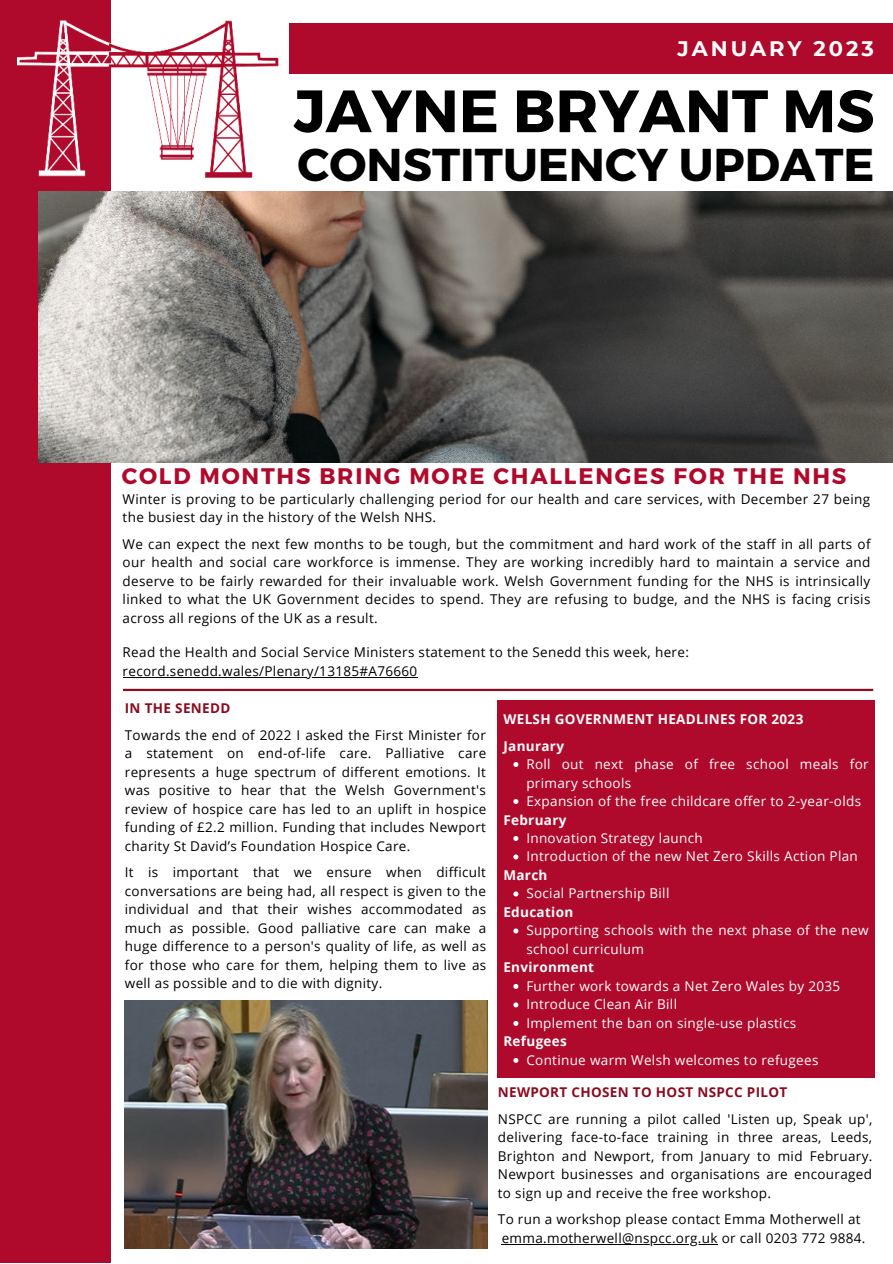
<style>
.page{position:relative;width:893px;height:1264px;background:#fff}
.page>*{position:absolute;margin:0;border:0;box-sizing:border-box;transform-origin:0 0}
.t1{font:700 59.55px "Montserrat";color:#000}
.t2{font:700 45.9px "Montserrat";color:#000}
.t3{font:700 22.5px "Montserrat";letter-spacing:.08em;color:#af0a2c}
.t4{font:700 21px "Montserrat";letter-spacing:.14em;color:#fff}
.t5{font:13.5px/18.5px "Open Sans";letter-spacing:.025em;color:#000;text-align:justify}
.t6{font:13.5px/18.5px "Open Sans";letter-spacing:.025em;color:#fff}
.t7{font:700 13.5px/26.5px "Open Sans";letter-spacing:.025em;color:#fff}
.t8{font:700 13.5px "Open Sans";letter-spacing:.025em;color:#8b0b20}
</style>
<div class="page">
<div style="left:0;top:0;width:110px;height:1262px;background:#af0a2c"></div>
<img style="left:38px;top:191px;width:854px;height:271px">
<div style="left:289px;top:23px;width:603px;height:51px;background:#af0a2c"></div>
<img style="left:16px;top:21px;width:262px;height:156px">
<hr style="left:123px;top:688px;width:750px;height:3px;background:#8b0b20">
<div style="left:498px;top:700px;width:376px;height:377px;background:#af0a2c"></div>
<img style="left:125px;top:1000px;width:362px;height:247px">
<hr style="left:123px;top:676px;width:294px;height:1px;background:#000">
<svg style="left:513px;top:762px;width:5px;height:5px"></svg>
<svg style="left:513px;top:799px;width:5px;height:5px"></svg>
<svg style="left:513px;top:836px;width:5px;height:5px"></svg>
<svg style="left:513px;top:854px;width:5px;height:5px"></svg>
<svg style="left:513px;top:891px;width:5px;height:5px"></svg>
<svg style="left:513px;top:928px;width:5px;height:5px"></svg>
<svg style="left:513px;top:984px;width:5px;height:4px"></svg>
<svg style="left:513px;top:1002px;width:5px;height:5px"></svg>
<svg style="left:513px;top:1021px;width:5px;height:4px"></svg>
<svg style="left:513px;top:1058px;width:5px;height:4px"></svg>
<hr style="left:501px;top:1243px;width:216px;height:1px;background:#000">
<h3 class="t4" style="left:677px;top:34px;width:198px">JANUARY 2023</h3>
<h1 class="t1" style="left:293px;top:74px;width:582px">JAYNE BRYANT MS</h1>
<h2 class="t2" style="left:297px;top:137px;width:578px">CONSTITUENCY UPDATE</h2>
<h3 class="t3" style="left:122px;top:462px;width:726px">COLD MONTHS BRING MORE CHALLENGES FOR THE NHS</h3>
<p class="t5" style="left:123px;top:489px;width:749px">Winter is proving to be particularly challenging period for our health and care services, with December 27 being the busiest day in the history of the Welsh NHS.</p>
<p class="t5" style="left:123px;top:534px;width:749px">We can expect the next few months to be tough, but the commitment and hard work of the staff in all parts of our health and social care workforce is immense. They are working incredibly hard to maintain a service and deserve to be fairly rewarded for their invaluable work. Welsh Government funding for the NHS is intrinsically linked to what the UK Government decides to spend. They are refusing to budge, and the NHS is facing crisis across all regions of the UK as a result.</p>
<p class="t5" style="left:123px;top:642px;width:567px">Read the Health and Social Service Ministers statement to the Senedd this week, here: record.senedd.wales/Plenary/13185#A76660</p>
<p class="t8" style="left:125px;top:698px;width:107px">IN THE SENEDD</p>
<p class="t5" style="left:125px;top:725px;width:363px">Towards the end of 2022 I asked the First Minister for a statement on end-of-life care. Palliative care represents a huge spectrum of different emotions. It was positive to hear that the Welsh Government's review of hospice care has led to an uplift in hospice funding of £2.2 million. Funding that includes Newport charity St David’s Foundation Hospice Care.</p>
<p class="t5" style="left:125px;top:862px;width:363px">It is important that we ensure when difficult conversations are being had, all respect is given to the individual and that their wishes accommodated as much as possible. Good palliative care can make a huge difference to a person's quality of life, as well as for those who care for them, helping them to live as well as possible and to die with dignity.</p>
<p class="t7" style="left:503px;top:705px;width:301px">WELSH GOVERNMENT HEADLINES FOR 2023<br>Janurary</p>
<p class="t6" style="left:526px;top:754px;width:344px">Roll out next phase of free school meals for primary schools<br>Expansion of the free childcare offer to 2-year-olds</p>
<p class="t6" style="left:526px;top:828px;width:333px">Innovation Strategy launch<br>Introduction of the new Net Zero Skills Action Plan</p>
<p class="t6" style="left:526px;top:884px;width:145px">Social Partnership Bill</p>
<p class="t6" style="left:526px;top:921px;width:343px">Supporting schools with the next phase of the new school curriculum</p>
<p class="t6" style="left:526px;top:976px;width:315px">Further work towards a Net Zero Wales by 2035<br>Introduce Clean Air Bill<br>Implement the ban on single-use plastics</p>
<p class="t6" style="left:526px;top:1050px;width:293px">Continue warm Welsh welcomes to refugees</p>
<p class="t7" style="left:503px;top:806px;width:65px">February</p>
<p class="t7" style="left:503px;top:861px;width:46px">March</p>
<p class="t7" style="left:503px;top:898px;width:71px">Education</p>
<p class="t7" style="left:503px;top:953px;width:92px">Environment</p>
<p class="t7" style="left:503px;top:1027px;width:65px">Refugees</p>
<p class="t8" style="left:498px;top:1082px;width:291px">NEWPORT CHOSEN TO HOST NSPCC PILOT</p>
<p class="t5" style="left:498px;top:1109px;width:376px">NSPCC are running a pilot called 'Listen up, Speak up', delivering face-to-face training in three areas, Leeds, Brighton and Newport, from January to mid February.<br>Newport businesses and organisations are encouraged to sign up and receive the free workshop.</p>
<p class="t5" style="left:498px;top:1209px;width:369px">To run a workshop please contact Emma Motherwell at emma.motherwell@nspcc.org.uk or call 0203 772 9884.</p>
</div>
